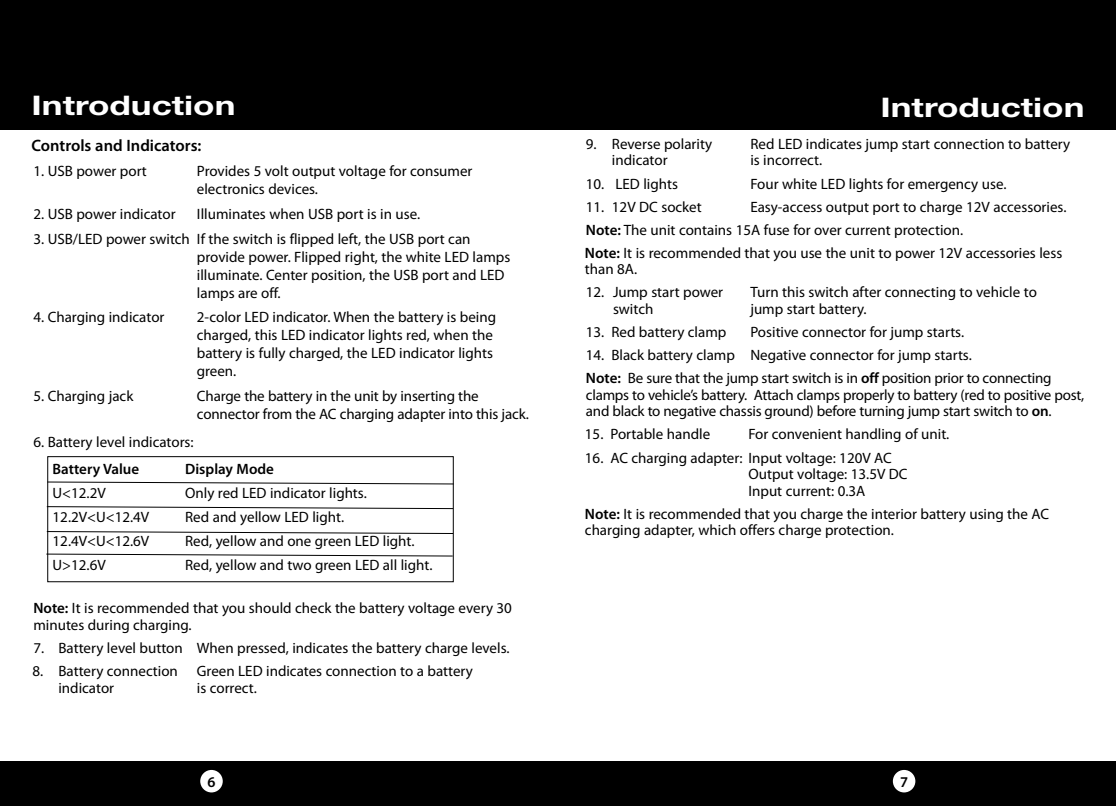
<style>
.page{position:relative;width:1116px;height:806px;background:#fff}
.page>*{position:absolute;margin:0;border:0;box-sizing:border-box;transform-origin:0 0}
.t1{font:700 27px "Helvetica Neue LT Std";color:#fff;scale:1.3 1}
.t2{font:600 16.5px "Myriad Pro";color:#000}
.t3{font:15px/18px "Myriad Pro";color:#000}
.t4{font:600 15px "Myriad Pro";color:#000}
.s1{font-weight:600}
</style>
<div class="page">
<div style="left:0;top:760px;width:1116px;height:46px;background:#000"></div>
<div style="left:0;top:0;width:1116px;height:129px;background:#000"></div>
<div style="left:893px;top:769px;width:22px;height:23px;background:#fff;border-radius:50%"></div>
<div style="left:200px;top:769px;width:23px;height:23px;background:#fff;border-radius:50%"></div>
<div style="left:47px;top:456px;width:407px;height:126px;border:1px solid #000"></div>
<svg style="left:47px;top:482px;width:407px;height:2px"></svg>
<svg style="left:47px;top:506px;width:406px;height:2px"></svg>
<svg style="left:47px;top:531px;width:406px;height:2px"></svg>
<svg style="left:46px;top:554px;width:407px;height:2px"></svg>
<h1 class="t1" style="left:31px;top:96px;width:158px">Introduction</h1>
<h1 class="t1" style="left:880px;top:98px;width:158px">Introduction</h1>
<p class="t2" style="left:32px;top:139px;width:171px">Controls and Indicators:</p>
<p class="t3" style="left:33px;top:163px;width:115px">1. USB power port</p>
<p class="t3" style="left:197px;top:163px;width:277px">Provides 5 volt output voltage for consumer electronics devices.</p>
<p class="t3" style="left:33px;top:206px;width:144px">2. USB power indicator</p>
<p class="t3" style="left:197px;top:206px;width:225px">Illuminates when USB port is in use.</p>
<p class="t3" style="left:197px;top:231px;width:315px;text-indent:-163px">3. USB/LED power switch If the switch is flipped left, the USB port can provide power. Flipped right, the white LED lamps illuminate. Center position, the USB port and LED lamps are off.</p>
<p class="t3" style="left:33px;top:309px;width:133px">4. Charging indicator</p>
<p class="t3" style="left:197px;top:309px;width:301px">2-color LED indicator. When the battery is being charged, this LED indicator lights red, when the battery is fully charged, the LED indicator lights green.</p>
<p class="t3" style="left:33px;top:388px;width:101px">5. Charging jack</p>
<p class="t3" style="left:197px;top:388px;width:334px">Charge the battery in the unit by inserting the connector from the AC charging adapter into this jack.</p>
<p class="t3" style="left:33px;top:434px;width:162px">6. Battery level indicators:</p>
<p class="t4" style="left:53px;top:463px;width:88px">Battery Value</p>
<p class="t4" style="left:185px;top:463px;width:90px">Display Mode</p>
<p class="t3" style="left:53px;top:485px;width:55px">U&lt;12.2V</p>
<p class="t3" style="left:185px;top:485px;width:183px">Only red LED indicator lights.</p>
<p class="t3" style="left:53px;top:509px;width:98px">12.2V&lt;U&lt;12.4V</p>
<p class="t3" style="left:185px;top:509px;width:160px">Red and yellow LED light.</p>
<p class="t3" style="left:53px;top:533px;width:98px">12.4V&lt;U&lt;12.6V</p>
<p class="t3" style="left:185px;top:533px;width:231px">Red, yellow and one green LED light.</p>
<p class="t3" style="left:53px;top:557px;width:55px">U&gt;12.6V</p>
<p class="t3" style="left:185px;top:557px;width:249px">Red, yellow and two green LED all light.</p>
<p class="t3" style="left:33px;top:601px;width:480px;line-height:16.5px"><span class="s1">Note:</span> It is recommended that you should check the battery voltage every 30 minutes during charging.</p>
<p class="t3" style="left:33px;top:640px;width:478px">7. Battery level button When pressed, indicates the battery charge levels.</p>
<p class="t3" style="left:32px;top:663px;width:147px">8. Battery connection</p>
<p class="t3" style="left:197px;top:663px;width:277px">Green LED indicates connection to a battery</p>
<p class="t3" style="left:58px;top:679px;width:57px">indicator</p>
<p class="t3" style="left:197px;top:679px;width:61px">is correct.</p>
<p class="t3" style="left:586px;top:136px;width:128px">9. Reverse polarity</p>
<p class="t3" style="left:750px;top:136px;width:321px">Red LED indicates jump start connection to battery</p>
<p class="t3" style="left:612px;top:153px;width:57px">indicator</p>
<p class="t3" style="left:750px;top:153px;width:73px">is incorrect.</p>
<p class="t3" style="left:586px;top:176px;width:94px">10. LED lights</p>
<p class="t3" style="left:750px;top:176px;width:258px">Four white LED lights for emergency use.</p>
<p class="t3" style="left:586px;top:199px;width:117px">11. 12V DC socket</p>
<p class="t3" style="left:585px;top:196px;width:483px;line-height:23.1px;text-indent:165px">Easy-access output port to charge 12V accessories.<br><span class="s1">Note:</span> The unit contains 15A fuse for over current protection.<br><span class="s1">Note:</span> It is recommended that you use the unit to power 12V accessories less</p>
<p class="t3" style="left:585px;top:261px;width:54px">than 8A.</p>
<p class="t3" style="left:586px;top:284px;width:139px">12. Jump start power</p>
<p class="t3" style="left:750px;top:284px;width:288px">Turn this switch after connecting to vehicle to</p>
<p class="t3" style="left:613px;top:301px;width:42px">switch</p>
<p class="t3" style="left:750px;top:301px;width:118px">jump start battery.</p>
<p class="t3" style="left:586px;top:324px;width:142px">13. Red battery clamp</p>
<p class="t3" style="left:750px;top:324px;width:215px">Positive connector for jump starts.</p>
<p class="t3" style="left:586px;top:345px;width:467px;line-height:23.1px">14. Black battery clamp Negative connector for jump starts.<br><span class="s1">Note:</span> Be sure that the jump start switch is in <span class="s1">off</span> position prior to connecting</p>
<p class="t3" style="left:586px;top:387px;width:500px;line-height:16.5px">clamps to vehicle’s battery. Attach clamps properly to battery (red to positive post, and black to negative chassis ground) before turning jump start switch to <span class="s1">on</span>.</p>
<p class="t3" style="left:585px;top:426px;width:127px">15. Portable handle</p>
<p class="t3" style="left:748px;top:426px;width:202px">For convenient handling of unit.</p>
<p class="t3" style="left:748px;top:450px;width:161px;line-height:16.5px;text-indent:-163px">16. AC charging adapter: Input voltage: 120V AC<br>Output voltage: 13.5V DC<br>Input current: 0.3A</p>
<p class="t3" style="left:585px;top:506px;width:466px;line-height:16.5px"><span class="s1">Note:</span> It is recommended that you charge the interior battery using the AC charging adapter, which offers charge protection.</p>
<p class="t4" style="left:207px;top:776px;width:10px">6</p>
<p class="t4" style="left:900px;top:776px;width:10px">7</p>
</div>
